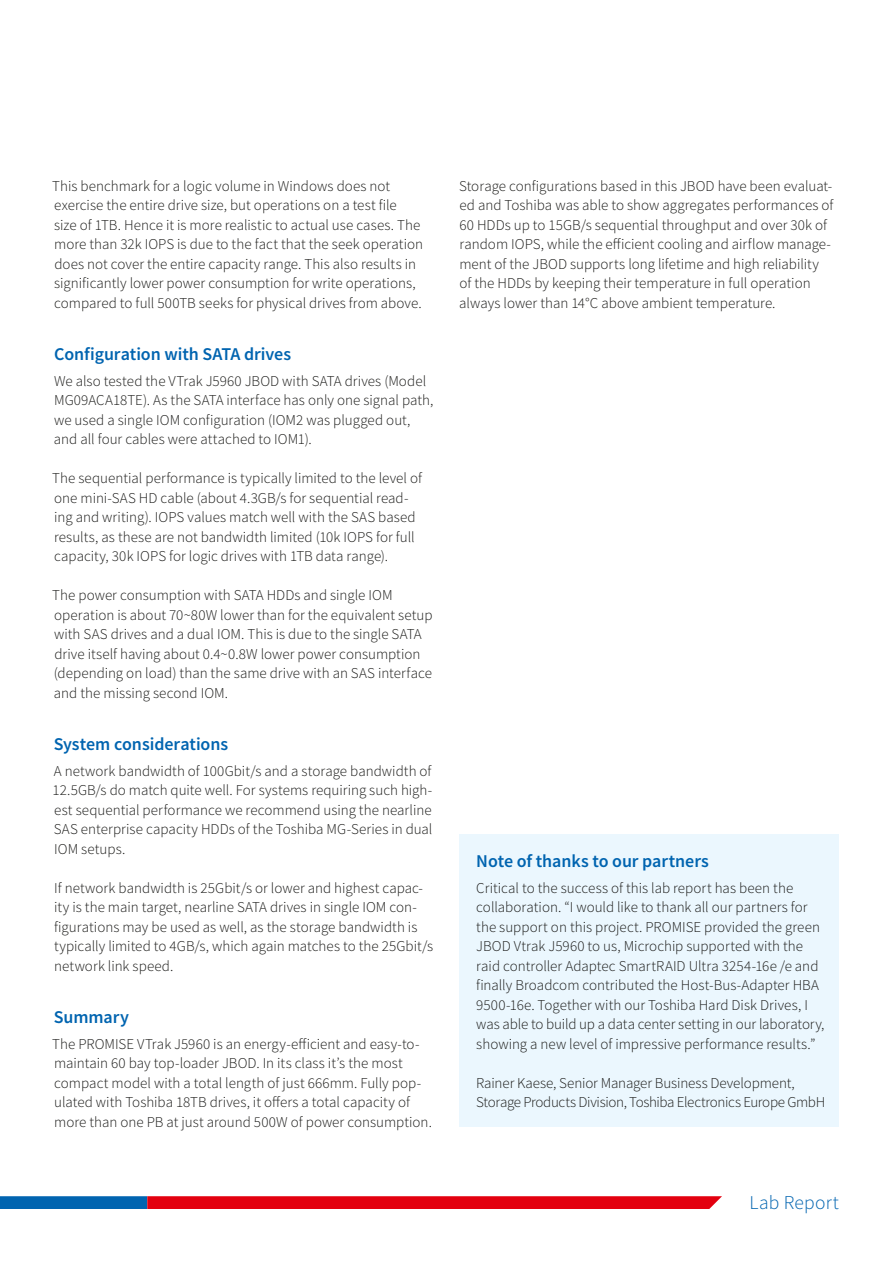
<style>
.page{position:relative;width:893px;height:1263px;background:#fff}
.page>*{position:absolute;margin:0;border:0;box-sizing:border-box;transform-origin:0 0}
.t1{font:300 19.5px "Toshiba Sans";letter-spacing:.01em;color:#0064b0}
.t2{font:500 18px "Toshiba Sans";letter-spacing:-.005em;color:#0064b0}
.t3{font:300 15px/19.5px "Toshiba Sans";color:#1a1a18}
</style>
<div class="page">
<svg style="left:0;top:1196px;width:722px;height:13px;background:#b61a35"></svg>
<div style="left:459px;top:834px;width:380px;height:293px;background:#ebf7fe"></div>
<p class="t3" style="left:52px;top:176px;width:372px">This benchmark for a logic volume in Windows does not exercise the entire drive size, but operations on a test file<br>size of 1TB. Hence it is more realistic to actual use cases. The more than 32k IOPS is due to the fact that the seek operation does not cover the entire capacity range. This also results in significantly lower power consumption for write operations, compared to full 500TB seeks for physical drives from above.</p>
<p class="t2" style="left:54px;top:342px;width:239px">Configuration with SATA drives</p>
<p class="t3" style="left:54px;top:371px;width:381px">We also tested the VTrak J5960 JBOD with SATA drives (Model MG09ACA18TE). As the SATA interface has only one signal path, we used a single IOM configuration (IOM2 was plugged out, and all four cables were attached to IOM1).</p>
<p class="t3" style="left:52px;top:468px;width:371px">The sequential performance is typically limited to the level of one mini-SAS HD cable (about 4.3GB/s for sequential read&shy;ing and writing). IOPS values match well with the SAS based results, as these are not bandwidth limited (10k IOPS for full capacity, 30k IOPS for logic drives with 1TB data range).</p>
<p class="t3" style="left:52px;top:585px;width:382px">The power consumption with SATA HDDs and single IOM operation is about 70~80W lower than for the equivalent setup with SAS drives and a dual IOM. This is due to the single SATA drive itself having about 0.4~0.8W lower power consumption (depending on load) than the same drive with an SAS interface and the missing second IOM.</p>
<p class="t2" style="left:54px;top:732px;width:176px">System considerations</p>
<p class="t3" style="left:52px;top:761px;width:382px;text-align:justify">A network bandwidth of 100Gbit/s and a storage bandwidth of 12.5GB/s do match quite well. For systems requiring such high&shy;est sequential performance we recommend using the nearline SAS enterprise capacity HDDs of the Toshiba MG-Series in dual IOM setups.</p>
<p class="t3" style="left:54px;top:878px;width:381px">If network bandwidth is 25Gbit/s or lower and highest capac&shy;ity is the main target, nearline SATA drives in single IOM con&shy;figurations may be used as well, as the storage bandwidth is typically limited to 4GB/s, which again matches to the 25Gbit/s network link speed.</p>
<p class="t2" style="left:54px;top:1005px;width:77px">Summary</p>
<p class="t3" style="left:52px;top:1034px;width:381px">The PROMISE VTrak J5960 is an energy-efficient and easy-to&shy;maintain 60 bay top-loader JBOD. In its class it’s the most compact model with a total length of just 666mm. Fully pop&shy;ulated with Toshiba 18TB drives, it offers a total capacity of more than one PB at just around 500W of power consumption.</p>
<p class="t3" style="left:459px;top:176px;width:376px">Storage configurations based in this JBOD have been evaluat&shy;ed and Toshiba was able to show aggregates performances of 60 HDDs up to 15GB/s sequential throughput and over 30k of random IOPS, while the efficient cooling and airflow manage&shy;ment of the JBOD supports long lifetime and high reliability of the HDDs by keeping their temperature in full operation always lower than 14°C above ambient temperature.</p>
<p class="t2" style="left:476px;top:849px;width:234px">Note of thanks to our partners</p>
<p class="t3" style="left:476px;top:878px;width:350px">Critical to the success of this lab report has been the collaboration. “I would like to thank all our partners for the support on this project. PROMISE provided the green JBOD Vtrak J5960 to us, Microchip supported with the raid controller Adaptec SmartRAID Ultra 3254-16e /e and finally Broadcom contributed the Host-Bus-Adapter HBA 9500-16e. Together with our Toshiba Hard Disk Drives, I was able to build up a data center setting in our laboratory, showing a new level of impressive performance results.”</p>
<p class="t3" style="left:476px;top:1073px;width:351px">Rainer Kaese, Senior Manager Business Development,<br>Storage Products Division, Toshiba Electronics Europe GmbH</p>
<h1 class="t1" style="left:749px;top:1190px;width:91px">Lab Report</h1>
</div>
